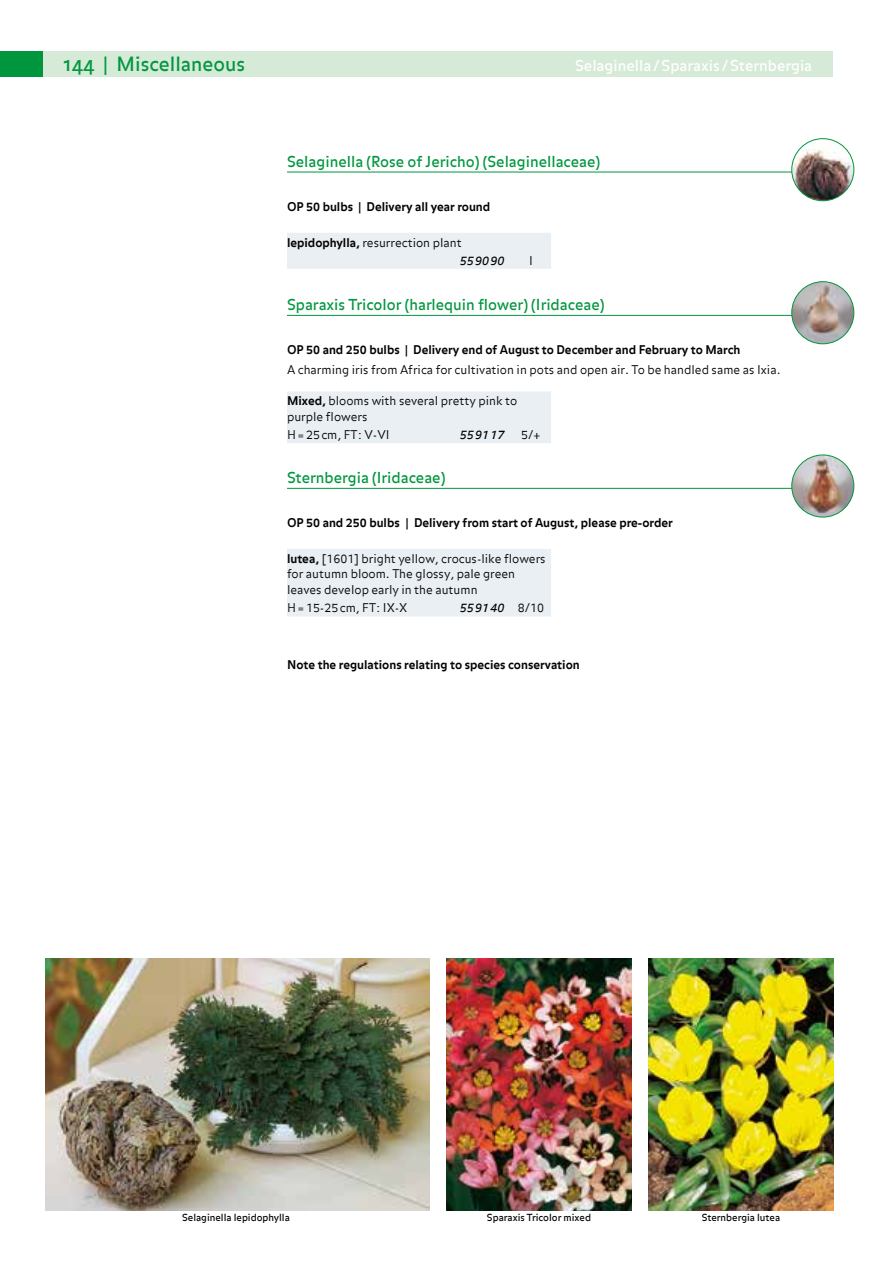
<style>
.page{position:relative;width:893px;height:1263px;background:#fff}
.page>*{position:absolute;margin:0;border:0;box-sizing:border-box;transform-origin:0 0}
.t1{font:19.5px "Balance OT";color:#00963e}
.t2{font:15px "Balance OT";color:#00963e}
.t3{font:15px "Balance OT";color:#fff}
.t4{font:300 12px/15.8px "Balance";color:#000}
.t5{font:700 12px "Balance";color:#000}
.t6{font:italic 12px "Balance";color:#000}
.t7{font:9.75px "Balance OT";color:#000}
.s1{font-weight:700}
.s2{font-weight:400;font-style:italic}
.s3{font-weight:300;font-style:normal}
</style>
<div class="page">
<div style="left:43px;top:51px;width:790px;height:26px;background:#d6ead8"></div>
<div style="left:0;top:51px;width:43px;height:26px;background:#00963e"></div>
<hr style="left:287px;top:172px;width:546px;height:1px;background:#00963e">
<img style="left:792px;top:139px;width:62px;height:62px;border-radius:31px">
<div style="left:791px;top:138px;width:63px;height:63px;border:1px solid #00963e;border-radius:50%"></div>
<div style="left:287px;top:233px;width:264px;height:36px;background:#eaeff3"></div>
<img style="left:45px;top:958px;width:384px;height:252px">
<hr style="left:287px;top:315px;width:546px;height:1px;background:#00963e">
<hr style="left:287px;top:488px;width:546px;height:1px;background:#00963e">
<img style="left:792px;top:282px;width:62px;height:62px;border-radius:31px">
<div style="left:791px;top:281px;width:63px;height:63px;border:1px solid #00963e;border-radius:50%"></div>
<div style="left:287px;top:391px;width:264px;height:52px;background:#eaeff3"></div>
<img style="left:792px;top:455px;width:62px;height:62px;border-radius:31px">
<div style="left:791px;top:455px;width:63px;height:62px;border:1px solid #00963e;border-radius:50%"></div>
<div style="left:287px;top:549px;width:264px;height:67px;background:#eaeff3"></div>
<img style="left:446px;top:958px;width:185px;height:252px">
<img style="left:648px;top:959px;width:185px;height:252px">
<h1 class="t1" style="left:64px;top:53px;width:183px">144 | Miscellaneous</h1>
<p class="t3" style="left:575px;top:57px;width:239px">Selaginella/Sparaxis /Sternbergia</p>
<p class="t2" style="left:287px;top:153px;width:315px">Selaginella (Rose of Jericho) (Selaginellaceae)</p>
<p class="t5" style="left:287px;top:199px;width:205px">OP 50 bulbs | Delivery all year round</p>
<p class="t4" style="left:460px;top:234px;width:46px;line-height:18px;text-indent:-173px"><span class="s1">lepidophylla,</span> resurrection plant<br><span class="s2">559090</span></p>
<p class="t4" style="left:529px;top:253px;width:5px">I</p>
<p class="t2" style="left:287px;top:296px;width:319px">Sparaxis Tricolor (harlequin flower) (Iridaceae)</p>
<p class="t5" style="left:287px;top:342px;width:455px">OP 50 and 250 bulbs | Delivery end of August to December and February to March</p>
<p class="t4" style="left:287px;top:362px;width:495px">A charming iris from Africa for cultivation in pots and open air. To be handled same as Ixia.</p>
<p class="t4" style="left:287px;top:394px;width:232px"><span class="s1">Mixed,</span> blooms with several pretty pink to purple flowers</p>
<p class="t4" style="left:287px;top:427px;width:104px">H=25cm, FT: V-VI</p>
<p class="t6" style="left:460px;top:428px;width:46px">559117</p>
<p class="t4" style="left:521px;top:427px;width:21px">5/+</p>
<p class="t2" style="left:287px;top:469px;width:160px">Sternbergia (Iridaceae)</p>
<p class="t5" style="left:287px;top:516px;width:387px">OP 50 and 250 bulbs | Delivery from start of August, please pre-order</p>
<p class="t4" style="left:287px;top:551px;width:260px"><span class="s1">lutea,</span> [1601] bright yellow, crocus-like flowers for autumn bloom. The glossy, pale green leaves develop early in the autumn</p>
<p class="t4" style="left:287px;top:601px;width:122px">H=15-25cm, FT: IX-X</p>
<p class="t6" style="left:460px;top:601px;width:86px">559140 <span class="s3">8/10</span></p>
<p class="t5" style="left:287px;top:657px;width:294px">Note the regulations relating to species conservation</p>
<p class="t7" style="left:182px;top:1212px;width:109px">Selaginella lepidophylla</p>
<p class="t7" style="left:487px;top:1212px;width:106px">Sparaxis Tricolor mixed</p>
<p class="t7" style="left:702px;top:1212px;width:80px">Sternbergia lutea</p>
</div>
